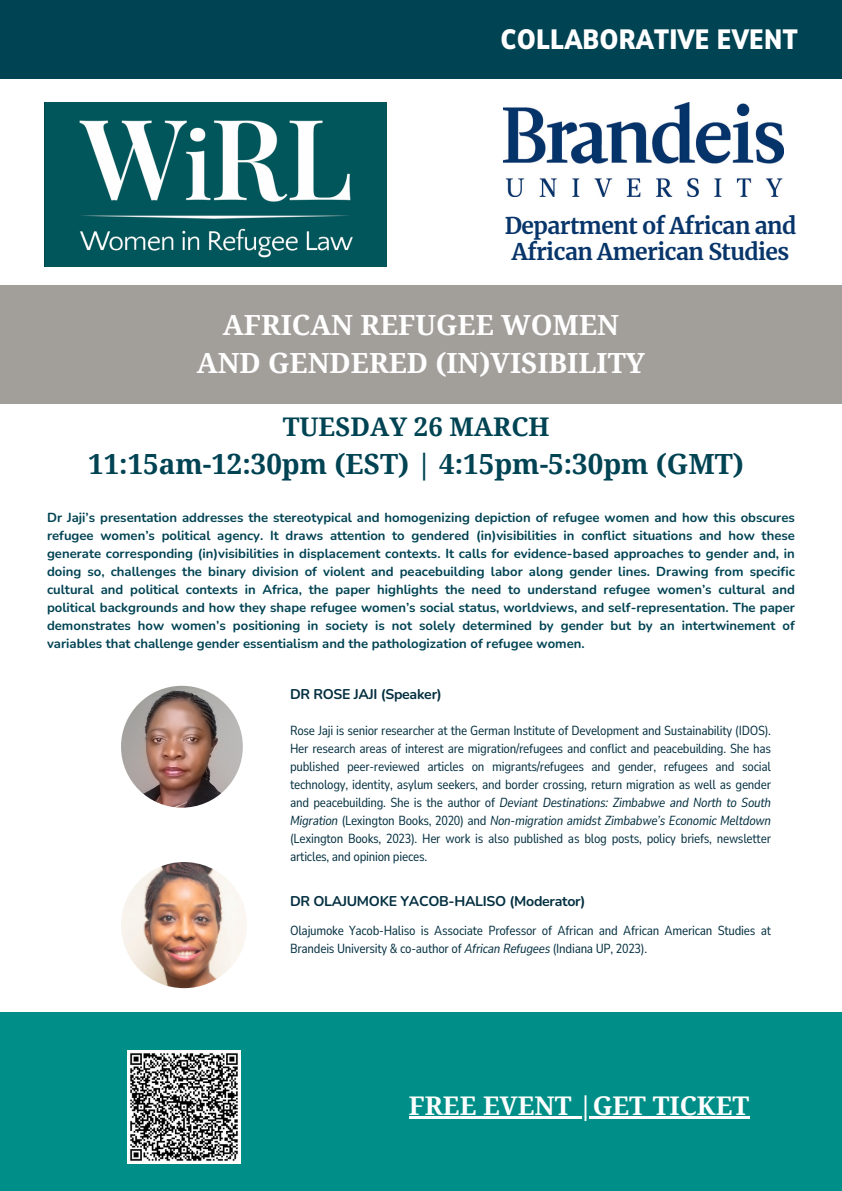
<style>
.page{position:relative;width:842px;height:1191px;background:#fff}
.page>*{position:absolute;margin:0;border:0;box-sizing:border-box;transform-origin:0 0}
.t1{font:700 27.8px/38.2px "Droid Serif";color:#fff;text-align:center}
.t2{font:700 27.8px "Droid Serif";color:#004353}
.t3{font:900 27.8px "Nunito Sans 10 pt Condensed";color:#fff}
.t4{font:700 25.7px "Droid Serif";color:#fff}
.t5{font:700 25.7px "Droid Serif";color:#004353}
.t6{font:700 22.8px/26.2px "Merriweather";letter-spacing:-.025em;color:#08356a;text-align:center}
.t7{font:700 14.1px "Nunito";letter-spacing:-.02em;color:#032f40}
.t8{font:700 13.1px/18px "Nunito";color:#004353;text-align:justify}
.t9{font:13.1px/18px "Nunito Sans 10 pt Condensed";letter-spacing:-.02em;color:#032f40;text-align:justify}
.s1{font-style:italic}
</style>
<div class="page">
<div style="left:0;top:1012px;width:842px;height:178px;background:#008f88"></div>
<img style="left:121px;top:685px;width:122px;height:122px;border-radius:50%">
<div style="left:0;top:285px;width:842px;height:118px;background:#a29f9b"></div>
<img style="left:503px;top:102px;width:281px;height:94px">
<div style="left:0;top:0;width:842px;height:79px;background:#004353"></div>
<img style="left:121px;top:862px;width:126px;height:126px;border-radius:50%">
<img style="left:127px;top:1050px;width:114px;height:113px">
<img style="left:44px;top:102px;width:343px;height:164px">
<hr style="left:409px;top:1116px;width:340px;height:2px;background:#fff">
<h4 class="t3" style="left:501px;top:20px;width:299px">COLLABORATIVE EVENT</h4>
<p class="t6" style="left:505px;top:213px;width:293px">Department of African and<br>African American Studies</p>
<p class="t1" style="left:197px;top:306px;width:450px">AFRICAN REFUGEE WOMEN<br>AND GENDERED (IN)VISIBILITY</p>
<h4 class="t5" style="left:283px;top:412px;width:268px">TUESDAY 26 MARCH</h4>
<h4 class="t2" style="left:88px;top:448px;width:657px">11:15am-12:30pm (EST) | 4:15pm-5:30pm (GMT)</h4>
<p class="t8" style="left:47px;top:508px;width:749px">Dr Jaji’s presentation addresses the stereotypical and homogenizing depiction of refugee women and how this obscures refugee women’s political agency. It draws attention to gendered (in)visibilities in conflict situations and how these generate corresponding (in)visibilities in displacement contexts. It calls for evidence-based approaches to gender and, in doing so, challenges the binary division of violent and peacebuilding labor along gender lines. Drawing from specific cultural and political contexts in Africa, the paper highlights the need to understand refugee women’s cultural and political backgrounds and how they shape refugee women’s social status, worldviews, and self-representation. The paper demonstrates how women’s positioning in society is not solely determined by gender but by an intertwinement of variables that challenge gender essentialism and the pathologization of refugee women.</p>
<h4 class="t7" style="left:290px;top:684px;width:153px">DR ROSE JAJI (Speaker)</h4>
<p class="t9" style="left:290px;top:721px;width:482px">Rose Jaji is senior researcher at the German Institute of Development and Sustainability (IDOS).<br>Her research areas of interest are migration/refugees and conflict and peacebuilding. She has published peer-reviewed articles on migrants/refugees and gender, refugees and social technology, identity, asylum seekers, and border crossing, return migration as well as gender and peacebuilding. She is the author of <span class="s1">Deviant Destinations: Zimbabwe and North to South Migration</span> (Lexington Books, 2020) and <span class="s1">Non-migration amidst Zimbabwe’s Economic Meltdown </span>(Lexington Books, 2023). Her work is also published as blog posts, policy briefs, newsletter articles, and opinion pieces.</p>
<p class="t7" style="left:290px;top:891px;width:297px">DR OLAJUMOKE YACOB-HALISO (Moderator)</p>
<p class="t9" style="left:290px;top:921px;width:482px">Olajumoke Yacob-Haliso is Associate Professor of African and African American Studies at<br>Brandeis University &amp; co-author of <span class="s1">African Refugees</span> (Indiana UP, 2023).</p>
<h1 class="t4" style="left:409px;top:1090px;width:342px">FREE EVENT |GET TICKET</h1>
</div>
